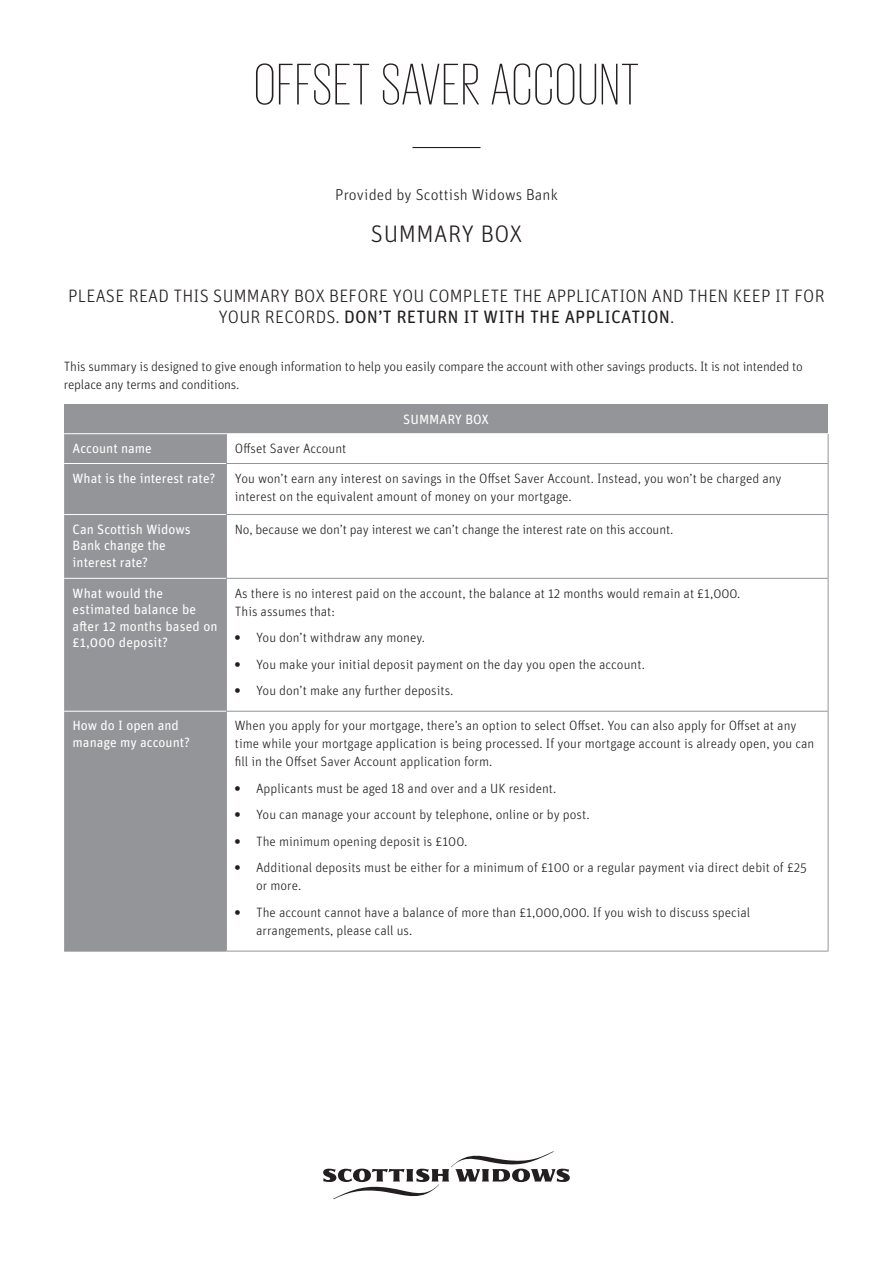
<style>
.page{position:relative;width:893px;height:1263px;background:#fff}
.page>*{position:absolute;margin:0;border:0;box-sizing:border-box;transform-origin:0 0}
.Cover_Headline_Black{font:200 60px "Giorgio Sans";letter-spacing:.03em;color:#231f20}
.Cover_Subheading_Bla{font:300 24px "Unit Rounded Pro";letter-spacing:.02em;color:#231f20}
.Subheading_L2{font:300 18px/21px "Unit Rounded Pro";letter-spacing:.01em;color:#231f20;text-align:center}
.Cover_Text{font:300 15.75px "Unit Rounded Pro";letter-spacing:.01em;color:#231f20}
.Table_Text{font:300 13.5px/18px "Unit Rounded Pro";color:#231f20}
.Table_Text_left_whit{font:13.5px/16.5px "Unit Rounded Pro";color:#fff}
.Cover_Subheading_Bla-2{font:300 13.5px/18px "Unit Rounded Pro";letter-spacing:-.015em;color:#231f20}
.Table_Heading_white{font:13.5px "Unit Rounded Pro";color:#fff}
.s1{font-weight:400}
.s2{font-weight:900}
</style>
<div class="page">
<div style="left:64px;top:404px;width:764px;height:30px;background:#939598"></div>
<div style="left:64px;top:434px;width:162px;height:517px;background:#939598"></div>
<svg style="left:227px;top:434px;width:601px;height:517px"></svg>
<hr style="left:226px;top:579px;width:1px;height:132px;background:#939598">
<hr style="left:828px;top:579px;width:1px;height:132px;background:#939598">
<hr style="left:226px;top:711px;width:602px;height:1px;background:#939598">
<hr style="left:226px;top:711px;width:1px;height:240px;background:#939598">
<hr style="left:828px;top:711px;width:1px;height:240px;background:#939598">
<hr style="left:226px;top:433px;width:602px;height:1px;background:#fff">
<svg style="left:828px;top:434px;width:1px;height:29px"></svg>
<hr style="left:64px;top:433px;width:162px;height:1px;background:#fff">
<svg style="left:226px;top:434px;width:1px;height:29px"></svg>
<hr style="left:226px;top:463px;width:602px;height:1px;background:#939598">
<hr style="left:828px;top:464px;width:1px;height:50px;background:#939598">
<hr style="left:226px;top:514px;width:602px;height:1px;background:#939598">
<hr style="left:226px;top:515px;width:1px;height:63px;background:#939598">
<hr style="left:828px;top:515px;width:1px;height:63px;background:#939598">
<hr style="left:226px;top:578px;width:602px;height:1px;background:#939598">
<hr style="left:64px;top:578px;width:162px;height:1px;background:#fff">
<hr style="left:64px;top:711px;width:162px;height:1px;background:#fff">
<hr style="left:64px;top:463px;width:162px;height:1px;background:#fff">
<hr style="left:64px;top:514px;width:162px;height:1px;background:#fff">
<hr style="left:226px;top:464px;width:1px;height:50px;background:#939598">
<hr style="left:64px;top:951px;width:162px;height:1px;background:#939598">
<hr style="left:226px;top:951px;width:602px;height:1px;background:#939598">
<hr style="left:412px;top:147px;width:68px;height:1px;background:#231f20">
<svg style="left:323px;top:1151px;width:247px;height:48px"></svg>
<p class="Cover_Headline_Black" style="left:254px;top:56px;width:386px">OFFSET SAVER ACCOUNT</p>
<p class="Cover_Text" style="left:335px;top:185px;width:224px">Provided by Scottish Widows Bank</p>
<p class="Cover_Subheading_Bla" style="left:371px;top:218px;width:153px">SUMMARY BOX</p>
<p class="Subheading_L2" style="left:68px;top:285px;width:758px">PLEASE READ THIS SUMMARY BOX BEFORE YOU COMPLETE THE APPLICATION AND THEN KEEP IT FOR<br>YOUR RECORDS. <span class="s1">DON’T RETURN IT WITH THE APPLICATION</span>.</p>
<p class="Cover_Subheading_Bla-2" style="left:64px;top:357px;width:740px">This summary is designed to give enough information to help you easily compare the account with other savings products. It is not intended to replace any terms and conditions.</p>
<p class="Table_Heading_white" style="left:403px;top:410px;width:87px">SUMMARY BOX</p>
<p class="Table_Text_left_whit" style="left:73px;top:439px;width:81px">Account name</p>
<p class="Table_Text" style="left:235px;top:439px;width:113px">Offset Saver Account</p>
<p class="Table_Text_left_whit" style="left:73px;top:469px;width:144px">What is the interest rate?</p>
<p class="Table_Text" style="left:235px;top:469px;width:548px">You won’t earn any interest on savings in the Offset Saver Account. Instead, you won’t be charged any interest on the equivalent amount of money on your mortgage.</p>
<p class="Table_Text_left_whit" style="left:73px;top:520px;width:120px">Can Scottish Widows<br>Bank change the interest rate?</p>
<p class="Table_Text" style="left:235px;top:520px;width:440px">No, because we don’t pay interest we can’t change the interest rate on this account.</p>
<p class="Table_Text_left_whit" style="left:73px;top:584px;width:146px">What would the estimated balance be after 12 months based on £1,000 deposit?</p>
<p class="Table_Text" style="left:235px;top:584px;width:507px">As there is no interest paid on the account, the balance at 12 months would remain at £1,000.</p>
<p class="Table_Text" style="left:235px;top:602px;width:102px">This assumes that:</p>
<p class="Table_Text" style="left:235px;top:628px;width:192px"><span class="s2">•</span> You don’t withdraw any money.</p>
<p class="Table_Text" style="left:235px;top:655px;width:411px"><span class="s2">•</span> You make your initial deposit payment on the day you open the account.</p>
<p class="Table_Text" style="left:235px;top:681px;width:220px"><span class="s2">•</span> You don’t make any further deposits.</p>
<p class="Table_Text_left_whit" style="left:73px;top:717px;width:119px">How do I open and manage my account?</p>
<p class="Table_Text" style="left:235px;top:716px;width:581px">When you apply for your mortgage, there’s an option to select Offset. You can also apply for Offset at any time while your mortgage application is being processed. If your mortgage account is already open, you can fill in the Offset Saver Account application form.</p>
<p class="Table_Text" style="left:235px;top:779px;width:323px"><span class="s2">•</span> Applicants must be aged 18 and over and a UK resident.</p>
<p class="Table_Text" style="left:235px;top:805px;width:356px"><span class="s2">•</span> You can manage your account by telephone, online or by post.</p>
<p class="Table_Text" style="left:235px;top:832px;width:234px"><span class="s2">•</span> The minimum opening deposit is £100.</p>
<p class="Table_Text" style="left:256px;top:858px;width:552px;text-indent:-21px"><span class="s2">•</span> Additional deposits must be either for a minimum of £100 or a regular payment via direct debit of £25 or more.</p>
<p class="Table_Text" style="left:256px;top:903px;width:496px;text-indent:-21px"><span class="s2">•</span> The account cannot have a balance of more than £1,000,000. If you wish to discuss special arrangements, please call us.</p>
</div>
